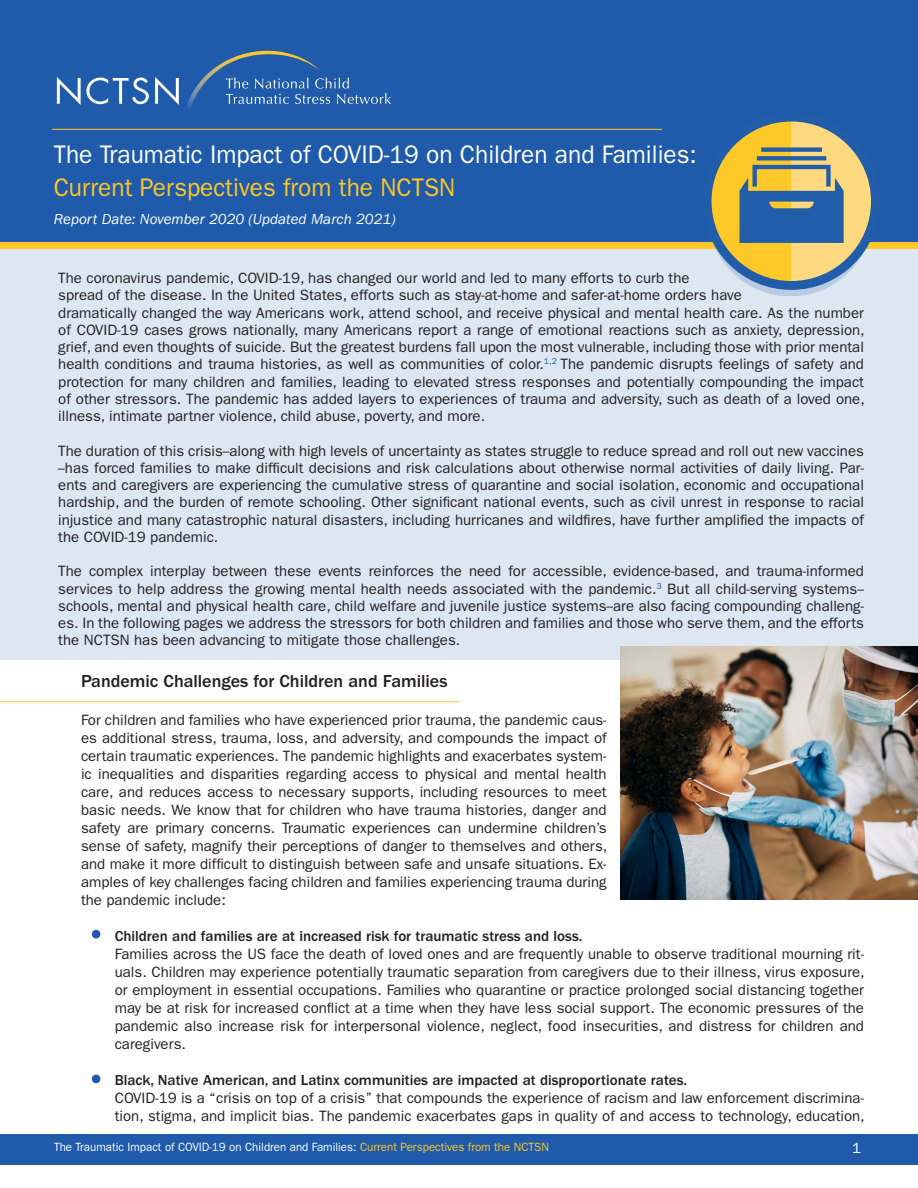
<style>
.page{position:relative;width:918px;height:1188px;background:#fff}
.page>*{position:absolute;margin:0;border:0;box-sizing:border-box;transform-origin:0 0}
.t1{font:25.5px "ITC Franklin Gothic Std";color:#fff;scale:.96 1}
.t2{font:25.5px "ITC Franklin Gothic Std";color:#ffc727;scale:.96 1}
.t3{font:500 18px "ITC Franklin Gothic Std";color:#231f20}
.t4{font:15px/18px "ITC Franklin Gothic Std";color:#231f20;text-align:justify}
.t5{font:500 15px "ITC Franklin Gothic Std";color:#231f20}
.t6{font:italic 15px "ITC Franklin Gothic Std";color:#fff}
.t7{font:15px "ITC Franklin Gothic Std";color:#fff}
.t8{font:12px "ITC Franklin Gothic Std";color:#fff;scale:.96 1}
.s1{color:#ffc727}
</style>
<div class="page">
<div style="left:0;top:1134px;width:918px;height:30px;background:#1f5baa"></div>
<div style="left:0;top:242px;width:918px;height:418px;background:#dde7f2"></div>
<div style="left:0;top:241px;width:918px;height:8px;background:#ffc727"></div>
<div style="left:0;top:0;width:918px;height:242px;background:#1f5baa"></div>
<svg style="left:57px;top:77px;width:92px;height:28px"></svg>
<svg style="left:155px;top:77px;width:24px;height:28px"></svg>
<svg style="left:187px;top:50px;width:204px;height:58px"></svg>
<hr style="left:52px;top:129px;width:610px;height:1px;background:#ffc727">
<svg style="left:711px;top:121px;width:160px;height:169px"></svg>
<div style="left:92px;top:930px;width:8px;height:9px;background:#1f5baa;border-radius:50%"></div>
<div style="left:92px;top:1075px;width:8px;height:8px;background:#1f5baa;border-radius:50%"></div>
<hr style="left:0;top:701px;width:459px;height:1px;background:#ffc727">
<img style="left:620px;top:647px;width:298px;height:253px">
<p class="t1" style="left:54px;top:139px;width:671px">The Traumatic Impact of COVID-19 on Children and Families:</p>
<p class="t2" style="left:54px;top:172px;width:420px">Current Perspectives from the NCTSN</p>
<p class="t6" style="left:54px;top:211px;width:343px">Report Date: November 2020 (Updated March 2021)</p>
<p class="t4" style="left:58px;top:269px;width:633px">The coronavirus pandemic, COVID-19, has changed our world and led to many efforts to curb the</p>
<p class="t4" style="left:58px;top:286px;width:685px">spread of the disease. In the United States, efforts such as stay-at-home and safer-at-home orders have</p>
<p class="t4" style="left:58px;top:304px;width:808px;line-height:17.2px">dramatically changed the way Americans work, attend school, and receive physical and mental health care. As the number of COVID-19 cases grows nationally, many Americans report a range of emotional reactions such as anxiety, depression, grief, and even thoughts of suicide. But the greatest burdens fall upon the most vulnerable, including those with prior mental health conditions and trauma histories, as well as communities of color.<sup>1,2</sup> The pandemic disrupts feelings of safety and protection for many children and families, leading to elevated stress responses and potentially compounding the impact of other stressors. The pandemic has added layers to experiences of trauma and adversity, such as death of a loved one, illness, intimate partner violence, child abuse, poverty, and more.</p>
<p class="t4" style="left:58px;top:442px;width:807px;line-height:17.2px">The duration of this crisis--along with high levels of uncertainty as states struggle to reduce spread and roll out new vaccines --has forced families to make difficult decisions and risk calculations about otherwise normal activities of daily living. Par&shy;ents and caregivers are experiencing the cumulative stress of quarantine and social isolation, economic and occupational hardship, and the burden of remote schooling. Other significant national events, such as civil unrest in response to racial injustice and many catastrophic natural disasters, including hurricanes and wildfires, have further amplified the impacts of the COVID-19 pandemic.</p>
<p class="t4" style="left:58px;top:563px;width:807px;line-height:17.2px">The complex interplay between these events reinforces the need for accessible, evidence-based, and trauma-informed services to help address the growing mental health needs associated with the pandemic.<sup>3</sup> But all child-serving systems-- schools, mental and physical health care, child welfare and juvenile justice systems--are also facing compounding challeng&shy;es. In the following pages we address the stressors for both children and families and those who serve them, and the efforts the NCTSN has been advancing to mitigate those challenges.</p>
<p class="t3" style="left:81px;top:671px;width:368px">Pandemic Challenges for Children and Families</p>
<p class="t4" style="left:81px;top:711px;width:528px">For children and families who have experienced prior trauma, the pandemic caus&shy;es additional stress, trauma, loss, and adversity, and compounds the impact of certain traumatic experiences. The pandemic highlights and exacerbates system&shy;ic inequalities and disparities regarding access to physical and mental health care, and reduces access to necessary supports, including resources to meet basic needs. We know that for children who have trauma histories, danger and safety are primary concerns. Traumatic experiences can undermine children’s sense of safety, magnify their perceptions of danger to themselves and others, and make it more difficult to distinguish between safe and unsafe situations. Ex&shy;amples of key challenges facing children and families experiencing trauma during the pandemic include:</p>
<p class="t5" style="left:115px;top:927px;width:469px">Children and families are at increased risk for traumatic stress and loss.</p>
<p class="t4" style="left:115px;top:945px;width:752px">Families across the US face the death of loved ones and are frequently unable to observe traditional mourning rit&shy;uals. Children may experience potentially traumatic separation from caregivers due to their illness, virus exposure, or employment in essential occupations. Families who quarantine or practice prolonged social distancing together may be at risk for increased conflict at a time when they have less social support. The economic pressures of the pandemic also increase risk for interpersonal violence, neglect, food insecurities, and distress for children and caregivers.</p>
<p class="t5" style="left:115px;top:1071px;width:574px">Black, Native American, and Latinx communities are impacted at disproportionate rates.</p>
<p class="t4" style="left:115px;top:1089px;width:752px">COVID-19 is a “crisis on top of a crisis” that compounds the experience of racism and law enforcement discrimina&shy;tion, stigma, and implicit bias. The pandemic exacerbates gaps in quality of and access to technology, education,</p>
<p class="t8" style="left:54px;top:1140px;width:517px">The Traumatic Impact of COVID-19 on Children and Families: <span class="s1">Current Perspectives from the NCTSN</span></p>
<p class="t7" style="left:852px;top:1140px;width:10px">1</p>
</div>
